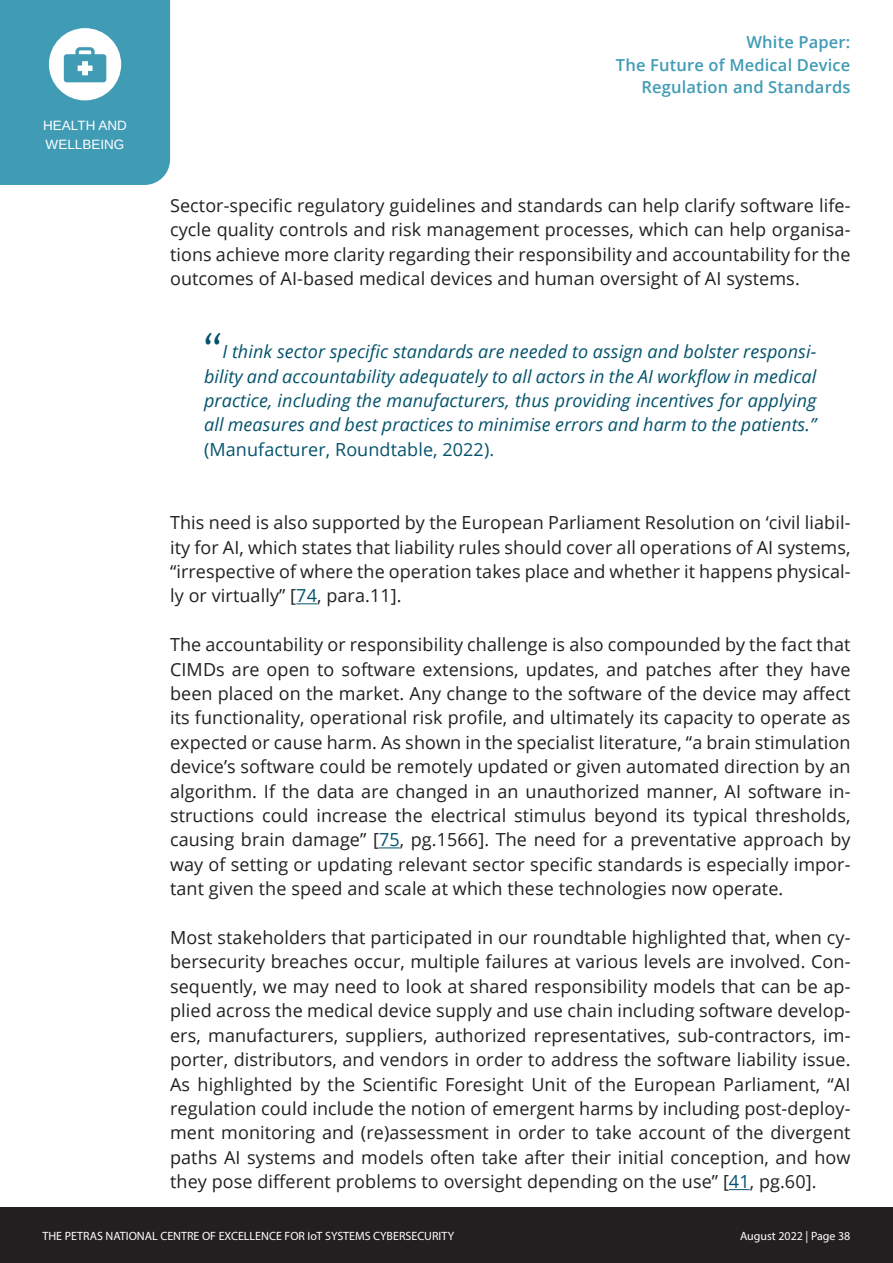
<style>
.page{position:relative;width:893px;height:1263px;background:#fff}
.page>*{position:absolute;margin:0;border:0;box-sizing:border-box;transform-origin:0 0}
.Title_1{font:18px/24.5px "Open Sans";letter-spacing:.005em;color:#231f20;text-align:justify}
.Title_1-2{font:italic 18px/24.5px "Open Sans";letter-spacing:.005em;color:#04536d;text-align:justify}
.t1{font:600 16.5px/22.5px "Open Sans";letter-spacing:.01em;color:#409bb5;text-align:right}
.t2{font:13.5px/19.5px "Arimo";color:#fff}
.t3{font:12px "Myriad Pro";color:#fff}
.s1{font-family:"Candara";font-style:normal;font-size:36px}
.s2{font-style:normal}
.s3{color:#04536d}
</style>
<div class="page">
<div style="left:0;top:1207px;width:893px;height:56px;background:#231f20"></div>
<svg style="left:0;top:0;width:170px;height:185px;background:#52a4bc"></svg>
<svg style="left:296px;top:604px;width:21px;height:1px"></svg>
<svg style="left:379px;top:848px;width:21px;height:1px"></svg>
<svg style="left:729px;top:1189px;width:21px;height:1px"></svg>
<p class="t2" style="left:43px;top:116px;width:85px">HEALTH AND<br>WELLBEING</p>
<p class="t1" style="left:616px;top:31px;width:236px">White Paper:<br>The Future of Medical Device<br>Regulation and Standards</p>
<p class="Title_1" style="left:170px;top:193px;width:682px">Sector-specific regulatory guidelines and standards can help clarify software life&shy;cycle quality controls and risk management processes, which can help organisa&shy;tions achieve more clarity regarding their responsibility and accountability for the outcomes of AI-based medical devices and human oversight of AI systems.</p>
<p class="Title_1-2" style="left:204px;top:339px;width:614px"><span class="s1">“</span>I think sector specific standards are needed to assign and bolster responsi&shy;bility and accountability adequately to all actors in the AI workflow in medical practice, including the manufacturers, thus providing incentives for applying all measures and best practices to minimise errors and harm to the patients.” <span class="s2">(Manufacturer, Roundtable, 2022).</span></p>
<p class="Title_1" style="left:170px;top:510px;width:682px">This need is also supported by the European Parliament Resolution on ‘civil liabil&shy;ity for AI, which states that liability rules should cover all operations of AI systems, “irrespective of where the operation takes place and whether it happens physical&shy;ly or virtually” [<span class="s3">74</span>, para.11].</p>
<p class="Title_1" style="left:170px;top:632px;width:682px">The accountability or responsibility challenge is also compounded by the fact that CIMDs are open to software extensions, updates, and patches after they have been placed on the market. Any change to the software of the device may affect its functionality, operational risk profile, and ultimately its capacity to operate as expected or cause harm. As shown in the specialist literature, “a brain stimulation device’s software could be remotely updated or given automated direction by an algorithm. If the data are changed in an unauthorized manner, AI software in&shy;structions could increase the electrical stimulus beyond its typical thresholds, causing brain damage” [<span class="s3">75</span>, pg.1566]. The need for a preventative approach by way of setting or updating relevant sector specific standards is especially impor&shy;tant given the speed and scale at which these technologies now operate.</p>
<p class="Title_1" style="left:170px;top:925px;width:682px">Most stakeholders that participated in our roundtable highlighted that, when cy&shy;bersecurity breaches occur, multiple failures at various levels are involved. Con&shy;sequently, we may need to look at shared responsibility models that can be ap&shy;plied across the medical device supply and use chain including software develop&shy;ers, manufacturers, suppliers, authorized representatives, sub-contractors, im&shy;porter, distributors, and vendors in order to address the software liability issue.<br>As highlighted by the Scientific Foresight Unit of the European Parliament, “AI regulation could include the notion of emergent harms by including post-deploy&shy;ment monitoring and (re)assessment in order to take account of the divergent paths AI systems and models often take after their initial conception, and how they pose different problems to oversight depending on the use” [<span class="s3">41</span>, pg.60].</p>
<p class="t3" style="left:43px;top:1229px;width:413px">THE PETRAS NATIONAL CENTRE OF EXCELLENCE FOR IoT SYSTEMS CYBERSECURITY</p>
<p class="t3" style="left:740px;top:1228px;width:112px">August 2022 | Page 38</p>
</div>
